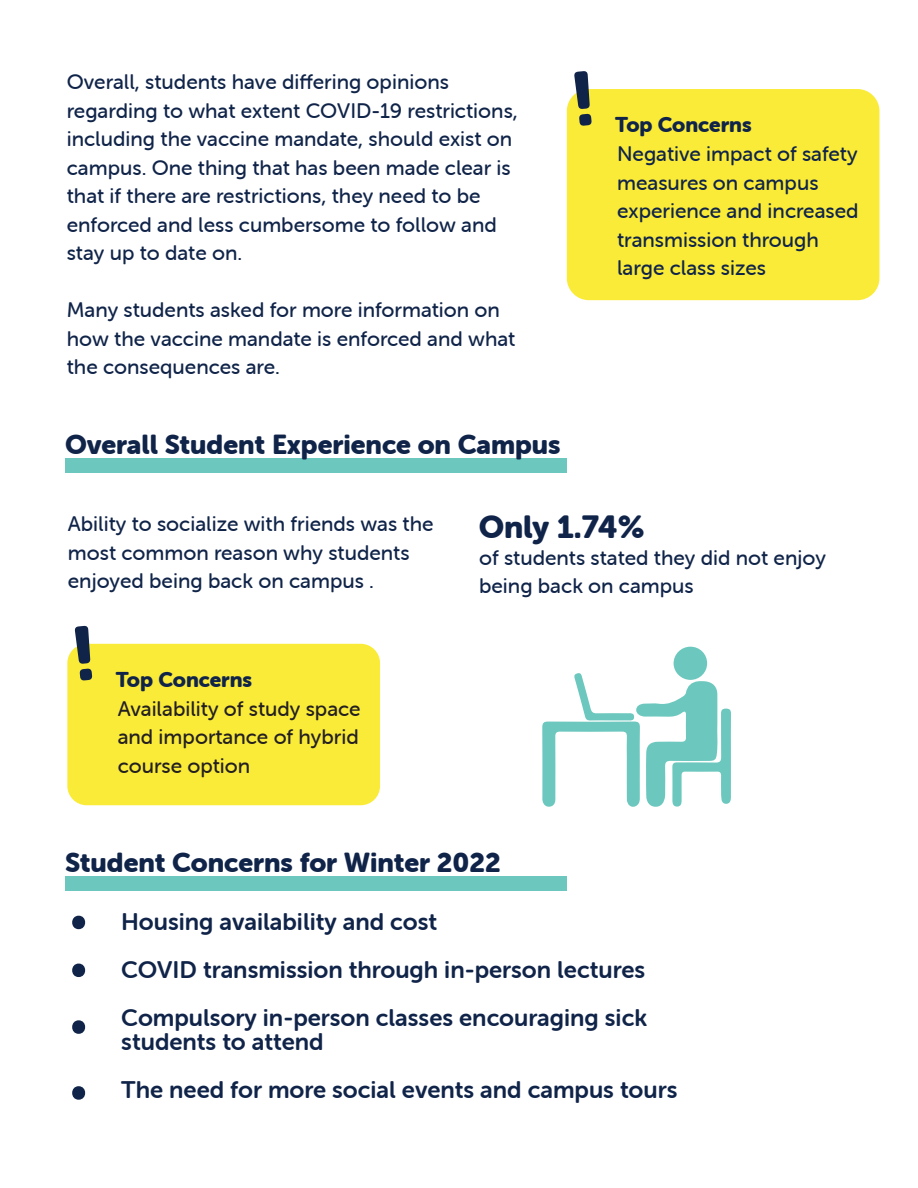
<style>
.page{position:relative;width:918px;height:1188px;background:#fff}
.page>*{position:absolute;margin:0;border:0;box-sizing:border-box;transform-origin:0 0}
.t1{font:31.5px "Museo Sans Rounded 900";letter-spacing:-.01em;color:#102449}
.t2{font:27px "Museo Sans Rounded 900";color:#102449}
.t3{font:24px/48px "Museo Sans Rounded 700";color:#102449}
.t4{font:21px/28.5px "Museo Sans Rounded 500";color:#102449}
.t5{font:21px/28.5px "Museo Sans Rounded 500";color:#231f20;text-align:justify}
.t6{font:21px "Museo Sans Rounded 900";color:#102449}
</style>
<div class="page">
<div style="left:567px;top:89px;width:312px;height:211px;background:#faeb39;border-radius:22px"></div>
<svg style="left:574px;top:71px;width:18px;height:55px"></svg>
<div style="left:67px;top:644px;width:313px;height:161px;background:#faeb39;border-radius:19px"></div>
<svg style="left:75px;top:626px;width:17px;height:55px"></svg>
<div style="left:65px;top:458px;width:502px;height:15px;background:#6cc8be"></div>
<div style="left:65px;top:876px;width:502px;height:15px;background:#6cc8be"></div>
<svg style="left:72px;top:916px;width:14px;height:13px"></svg>
<svg style="left:72px;top:964px;width:14px;height:13px"></svg>
<svg style="left:72px;top:1020px;width:14px;height:14px"></svg>
<svg style="left:72px;top:1086px;width:14px;height:14px"></svg>
<div style="left:673px;top:647px;width:34px;height:33px;background:#6cc8be;border-radius:50%"></div>
<svg style="left:542px;top:673px;width:189px;height:134px"></svg>
<p class="t4" style="left:67px;top:68px;width:453px">Overall, students have differing opinions regarding to what extent COVID-19 restrictions, including the vaccine mandate, should exist on campus. One thing that has been made clear is that if there are restrictions, they need to be enforced and less cumbersome to follow and stay up to date on.</p>
<p class="t4" style="left:67px;top:297px;width:450px">Many students asked for more information on how the vaccine mandate is enforced and what the consequences are.</p>
<p class="t2" style="left:65px;top:435px;width:497px">Overall Student Experience on Campus</p>
<p class="t6" style="left:615px;top:117px;width:138px">Top Concerns</p>
<p class="t4" style="left:617px;top:141px;width:243px">Negative impact of safety measures on campus experience and increased transmission through large class sizes</p>
<p class="t4" style="left:68px;top:512px;width:367px">Ability to socialize with friends was the most common reason why students enjoyed being back on campus .</p>
<p class="t6" style="left:116px;top:672px;width:138px">Top Concerns</p>
<p class="t5" style="left:118px;top:696px;width:245px">Availability of study space and importance of hybrid course option</p>
<h1 class="t1" style="left:479px;top:515px;width:167px">Only 1.74%</h1>
<p class="t4" style="left:479px;top:545px;width:348px">of students stated they did not enjoy being back on campus</p>
<p class="t2" style="left:65px;top:852px;width:437px">Student Concerns for Winter 2022</p>
<p class="t3" style="left:121px;top:900px;width:527px">Housing availability and cost<br>COVID transmission through in-person lectures<br>Compulsory in-person classes encouraging sick</p>
<p class="t3" style="left:121px;top:1020px;width:558px">students to attend<br>The need for more social events and campus tours</p>
</div>
